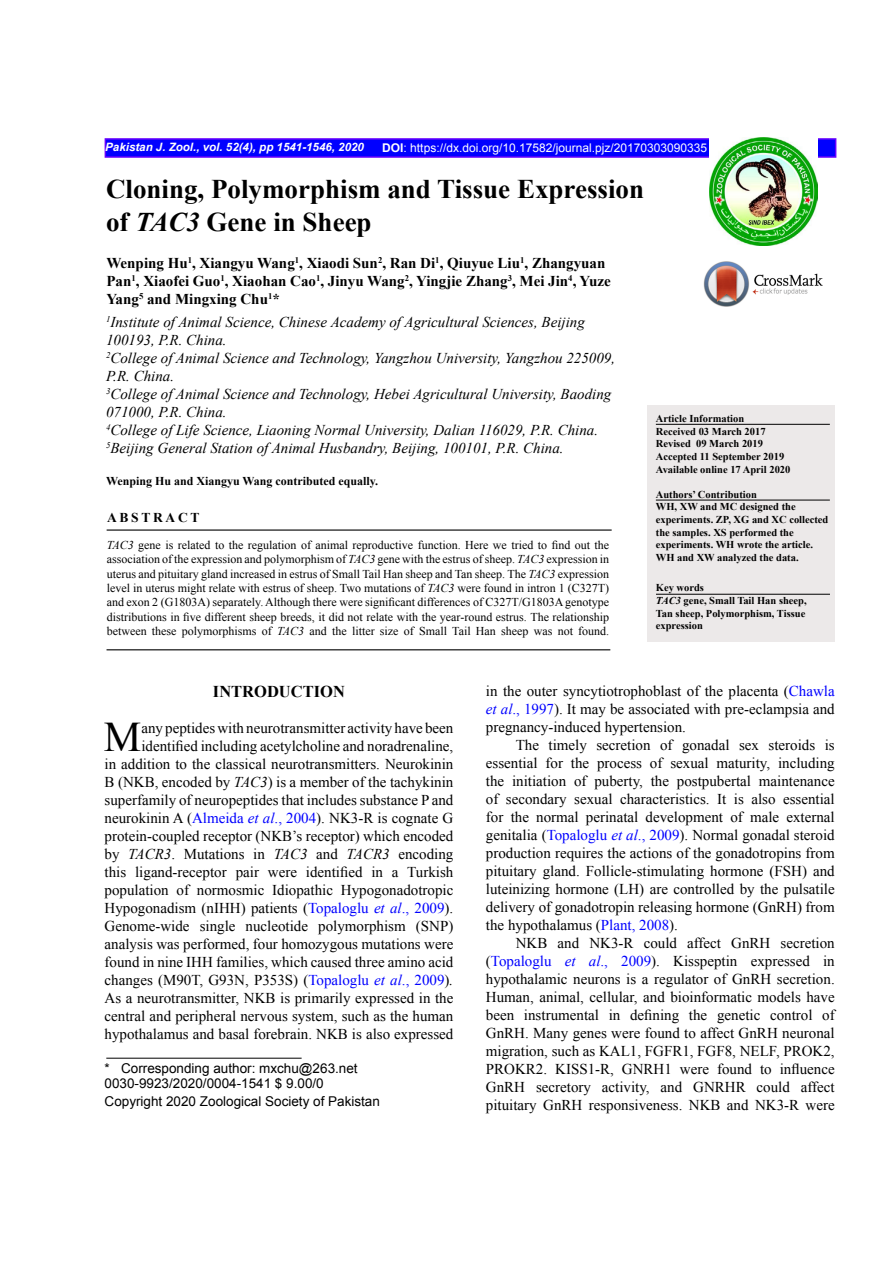
<style>
.page{position:relative;width:893px;height:1263px;background:#fff}
.page>*{position:absolute;margin:0;border:0;box-sizing:border-box;transform-origin:0 0}
.t1{font:42.15px "Times New Roman";color:#000}
.t2{font:700 27px/32.4px "Times New Roman";color:#000}
.t3{font:700 16.5px "Times New Roman";color:#000}
.t4{font:15px/18px "Times New Roman";color:#000;text-align:justify}
.t5{font:italic 15px/18px "Times New Roman";color:#000}
.t6{font:700 15px/18px "Times New Roman";color:#000}
.t7{font:13.5px/15.3px "Arial";color:#000}
.t8{font:700 13.5px "Times New Roman";letter-spacing:.2em;color:#000}
.t9{font:12px/14.4px "Times New Roman";color:#000;text-align:justify}
.t10{font:12px "Arial";color:#fff}
.t11{font:700 12px "Times New Roman";color:#000}
.t12{font:italic 700 11.55px "Arial";color:#fff}
.t13{font:700 10.5px/12.6px "Times New Roman";color:#000}
.s1{font-weight:700}
.s2{font-style:italic}
.s3{color:#00f}
.s4{font-style:italic;color:#00f}
</style>
<div class="page">
<img style="left:703px;top:261px;width:120px;height:45px">
<div style="left:105px;top:138px;width:731px;height:20px;background:#00f;border:2px solid #60f"></div>
<img style="left:709px;top:138px;width:108px;height:108px">
<div style="left:647px;top:405px;width:187px;height:237px;background:#ece9e9"></div>
<hr style="left:656px;top:500px;width:174px;height:1px;background:#000">
<hr style="left:107px;top:529px;width:505px;height:2px;background:#000">
<hr style="left:107px;top:649px;width:503px;height:1px;background:#000">
<hr style="left:656px;top:424px;width:174px;height:1px;background:#000">
<hr style="left:106px;top:1058px;width:196px;height:1px;background:#000">
<hr style="left:656px;top:594px;width:174px;height:1px;background:#000">
<p class="t12" style="left:105px;top:139px;width:260px">Pakistan J. Zool., vol. 52(4), pp 1541-1546, 2020</p>
<p class="t10" style="left:382px;top:140px;width:326px"><span class="s1">DOI</span>: https://dx.doi.org/10.17582/journal.pjz/20170303090335</p>
<h2 class="t2" style="left:106px;top:172px;width:539px">Cloning, Polymorphism and Tissue Expression of <span class="s2">TAC3</span> Gene in Sheep</h2>
<p class="t6" style="left:106px;top:254px;width:506px">Wenping Hu<sup>1</sup>, Xiangyu Wang<sup>1</sup>, Xiaodi Sun<sup>2</sup>, Ran Di<sup>1</sup>, Qiuyue Liu<sup>1</sup>, Zhangyuan<br>Pan<sup>1</sup>, Xiaofei Guo<sup>1</sup>, Xiaohan Cao<sup>1</sup>, Jinyu Wang<sup>2</sup>, Yingjie Zhang<sup>3</sup>, Mei Jin<sup>4</sup>, Yuze<br>Yang<sup>5</sup> and Mingxing Chu<sup>1</sup>*</p>
<p class="t5" style="left:106px;top:313px;width:511px"><sup>1</sup>Institute of Animal Science, Chinese Academy of Agricultural Sciences, Beijing 100193, P.R. China.<br><sup>2</sup>College of Animal Science and Technology, Yangzhou University, Yangzhou 225009, P.R. China.<br><sup>3</sup>College of Animal Science and Technology, Hebei Agricultural University, Baoding 071000, P.R. China.<br><sup>4</sup>College of Life Science, Liaoning Normal University, Dalian 116029, P.R. China.<br><sup>5</sup>Beijing General Station of Animal Husbandry, Beijing, 100101, P.R. China.</p>
<p class="t11" style="left:106px;top:473px;width:274px">Wenping Hu and Xiangyu Wang contributed equally.</p>
<p class="t8" style="left:107px;top:508px;width:94px">ABSTRACT</p>
<p class="t9" style="left:107px;top:537px;width:504px"><span class="s2">TAC3</span> gene is related to the regulation of animal reproductive function. Here we tried to find out the association of the expression and polymorphism of <span class="s2">TAC3</span> gene with the estrus of sheep. <span class="s2">TAC3</span> expression in uterus and pituitary gland increased in estrus of Small Tail Han sheep and Tan sheep. The <span class="s2">TAC3</span> expression level in uterus might relate with estrus of sheep. Two mutations of <span class="s2">TAC3</span> were found in intron 1 (C327T) and exon 2 (G1803A) separately. Although there were significant differences of C327T/G1803A genotype distributions in five different sheep breeds, it did not relate with the year-round estrus. The relationship between these polymorphisms of <span class="s2">TAC3</span> and the litter size of Small Tail Han sheep was not found.</p>
<p class="t13" style="left:656px;top:412px;width:136px">Article Information<br>Received 03 March 2017<br>Revised 09 March 2019<br>Accepted 11 September 2019<br>Available online 17 April 2020</p>
<p class="t13" style="left:656px;top:488px;width:174px">Authors’ Contribution<br>WH, XW and MC designed the experiments. ZP, XG and XC collected the samples. XS performed the experiments. WH wrote the article.<br>WH and XW analyzed the data.</p>
<p class="t13" style="left:656px;top:581px;width:152px">Key words<br><span class="s2">TAC3</span> gene, Small Tail Han sheep,<br>Tan sheep, Polymorphism, Tissue expression</p>
<p class="t3" style="left:213px;top:680px;width:133px">INTRODUCTION</p>
<p class="t4" style="left:105px;top:718px;width:350px;text-align:right">any peptides with neurotransmitter activity have been identified including acetylcholine and noradrenaline,<br>in addition to the classical neurotransmitters. Neurokinin B (NKB, encoded by <span class="s2">TAC3</span>) is a member of the tachykinin superfamily of neuropeptides that includes substance P and neurokinin A (<span class="s3">Almeida</span> <span class="s4">et al</span><span class="s3">., 2004</span>). NK3-R is cognate G protein-coupled receptor (NKB’s receptor) which encoded by <span class="s2">TACR3</span>. Mutations in <span class="s2">TAC3</span> and <span class="s2">TACR3</span> encoding this ligand-receptor pair were identified in a Turkish population of normosmic Idiopathic Hypogonadotropic Hypogonadism (nIHH) patients (<span class="s3">Topaloglu</span> <span class="s4">et al</span><span class="s3">., 2009</span>).<br>Genome-wide single nucleotide polymorphism (SNP) analysis was performed, four homozygous mutations were found in nine IHH families, which caused three amino acid changes (M90T, G93N, P353S) (<span class="s3">Topaloglu</span> <span class="s4">et al</span><span class="s3">., 2009</span>)<span class="s2">.<br></span>As a neurotransmitter, NKB is primarily expressed in the central and peripheral nervous system, such as the human hypothalamus and basal forebrain. NKB is also expressed</p>
<p class="t7" style="left:105px;top:1060px;width:255px">* Corresponding author: mxchu@263.net<br>0030-9923/2020/0004-1541 $ 9.00/0</p>
<p class="t7" style="left:105px;top:1094px;width:277px">Copyright 2020 Zoological Society of Pakistan</p>
<h1 class="t1" style="left:104px;top:708px;width:39px">M</h1>
<p class="t4" style="left:486px;top:681px;width:350px">in the outer syncytiotrophoblast of the placenta (<span class="s3">Chawla </span><span class="s4">et al</span><span class="s3">., 1997</span>). It may be associated with pre-eclampsia and pregnancy-induced hypertension.</p>
<p class="t4" style="left:486px;top:735px;width:350px;text-indent:30px">The timely secretion of gonadal sex steroids is essential for the process of sexual maturity, including the initiation of puberty, the postpubertal maintenance of secondary sexual characteristics. It is also essential for the normal perinatal development of male external genitalia (<span class="s3">Topaloglu</span> <span class="s4">et al</span><span class="s3">., 2009</span>). Normal gonadal steroid production requires the actions of the gonadotropins from pituitary gland. Follicle-stimulating hormone (FSH) and luteinizing hormone (LH) are controlled by the pulsatile delivery of gonadotropin releasing hormone (GnRH) from the hypothalamus (<span class="s3">Plant, 2008</span>).</p>
<p class="t4" style="left:486px;top:933px;width:350px;text-indent:30px">NKB and NK3-R could affect GnRH secretion (<span class="s3">Topaloglu</span> <span class="s4">et al</span><span class="s3">., 2009</span>). Kisspeptin expressed in hypothalamic neurons is a regulator of GnRH secretion.<br>Human, animal, cellular, and bioinformatic models have been instrumental in defining the genetic control of GnRH. Many genes were found to affect GnRH neuronal migration, such as KAL1, FGFR1, FGF8, NELF, PROK2, PROKR2. KISS1-R, GNRH1 were found to influence GnRH secretory activity, and GNRHR could affect pituitary GnRH responsiveness. NKB and NK3-R were</p>
</div>
